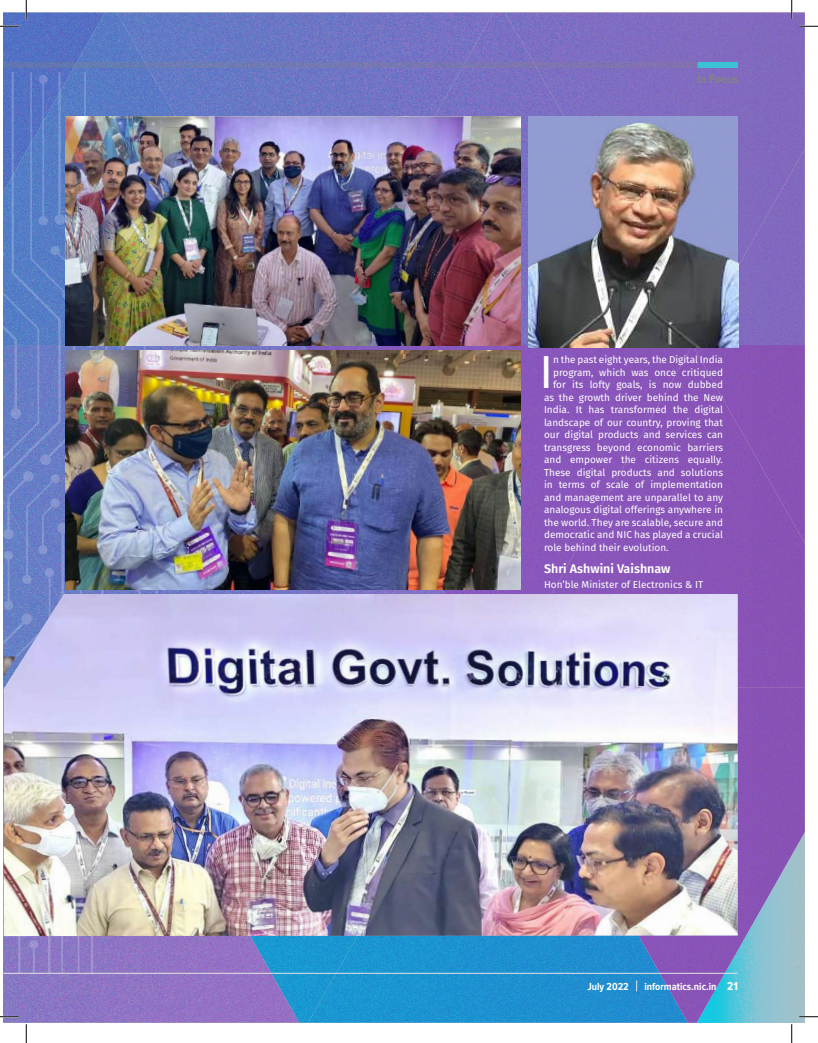
<style>
.page{position:relative;width:818px;height:1043px;background:#fff}
.page>*{position:absolute;margin:0;border:0;box-sizing:border-box;transform-origin:0 0}
.t1{font:46.25px "Fira Sans";color:#fff}
.t2{font:600 12.5px "Fira Sans";color:#fff}
.t3{font:700 12.5px "Proxima Nova Cond";color:#838485}
.t4{font:700 10.62px "Proxima Nova Cond";color:#fff}
.t5{font:10px "Fira Sans";color:#fff}
.s1{font-size:11.88px}
</style>
<div class="page">
<img style="left:4px;top:12px;width:800px;height:1010px">
<div style="left:697px;top:62px;width:40px;height:5px;background:#3bc2d5"></div>
<svg style="left:161px;top:62px;width:536px;height:5px;background:#7876b2"></svg>
<hr style="left:26px;top:973px;width:711px;height:1px;background:#e2e3e3">
<img style="left:161px;top:350px;width:360px;height:239px">
<img style="left:161px;top:116px;width:359px;height:230px">
<img style="left:528px;top:120px;width:210px;height:227px">
<img style="left:161px;top:594px;width:576px;height:342px">
<svg style="left:799px;top:25px;width:19px;height:2px"></svg>
<svg style="left:0;top:1015px;width:19px;height:2px"></svg>
<img style="left:0;top:0;width:161px;height:974px">
<svg style="left:25px;top:1024px;width:2px;height:18px"></svg>
<svg style="left:790px;top:0;width:2px;height:19px"></svg>
<svg style="left:696px;top:832px;width:122px;height:210px"></svg>
<p class="t3" style="left:697px;top:72px;width:42px">In Focus</p>
<h1 class="t1" style="left:539px;top:337px;width:15px">I</h1>
<p class="t5" style="left:553px;top:352px;width:171px">n the past eight years, the Digital India</p>
<p class="t5" style="left:553px;top:365px;width:171px">program, which was once critiqued</p>
<p class="t5" style="left:553px;top:377px;width:171px">for its lofty goals, is now dubbed</p>
<p class="t5" style="left:544px;top:390px;width:180px">as the growth driver behind the New</p>
<p class="t5" style="left:544px;top:402px;width:180px">India. It has transformed the digital</p>
<p class="t5" style="left:544px;top:415px;width:180px">landscape of our country, proving that</p>
<p class="t5" style="left:544px;top:427px;width:180px">our digital products and services can</p>
<p class="t5" style="left:544px;top:440px;width:180px">transgress beyond economic barriers</p>
<p class="t5" style="left:544px;top:452px;width:180px">and empower the citizens equally.</p>
<p class="t5" style="left:544px;top:465px;width:180px">These digital products and solutions</p>
<p class="t5" style="left:544px;top:477px;width:180px">in terms of scale of implementation</p>
<p class="t5" style="left:544px;top:490px;width:180px">and management are unparallel to any</p>
<p class="t5" style="left:544px;top:502px;width:180px">analogous digital offerings anywhere in</p>
<p class="t5" style="left:544px;top:515px;width:180px">the world. They are scalable, secure and</p>
<p class="t5" style="left:544px;top:527px;width:180px">democratic and NIC has played a crucial</p>
<p class="t5" style="left:544px;top:540px;width:126px">role behind their evolution.</p>
<p class="t2" style="left:544px;top:558px;width:128px">Shri Ashwini Vaishnaw</p>
<p class="t5" style="left:544px;top:577px;width:161px">Hon’ble Minister of Electronics &amp; IT</p>
<p class="t4" style="left:587px;top:980px;width:43px">July 2022</p>
<p class="t4" style="left:644px;top:980px;width:95px">informatics.nic.in <span class="s1">21</span></p>
</div>
